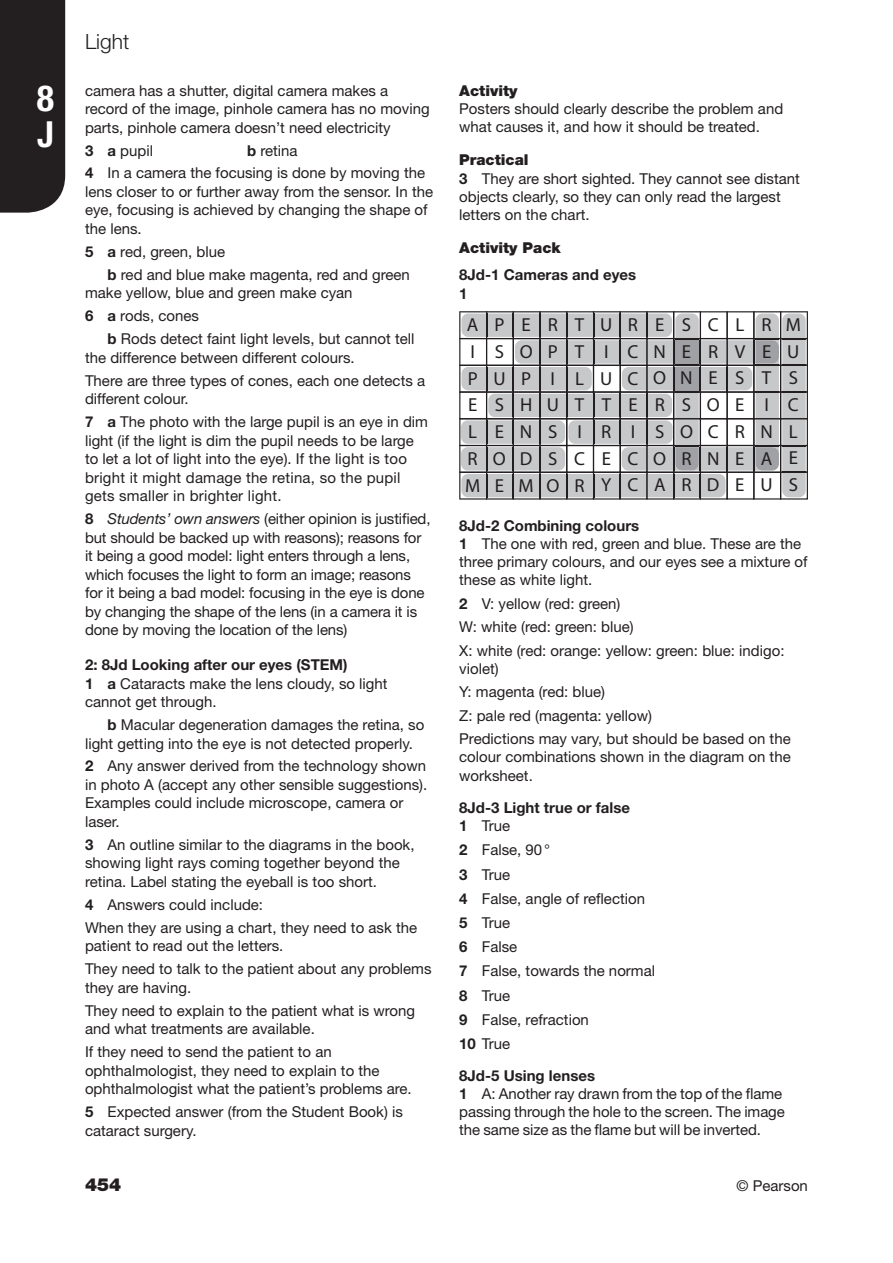
<style>
.page{position:relative;width:893px;height:1263px;background:#fff}
.page>*{position:absolute;margin:0;border:0;box-sizing:border-box;transform-origin:0 0}
.t1{font:700 condensed 36px/36px "Helvetica Neue LT Pro";color:#fff}
.t2{font:300 21px "Helvetica Neue LT Pro";color:#231f20}
.t3{font:18.9px/26.7px "Myriad Pro";letter-spacing:.9em;color:#231f20}
.t4{font:900 18px "Helvetica Neue LT Pro";color:#231f20}
.t5{font:15px/18.5px "Helvetica Neue LT Pro";color:#231f20}
.t6{font:700 15px/18.1px "Helvetica Neue LT Pro";color:#231f20}
.t7{font:900 15px "Helvetica Neue LT Pro";color:#231f20}
.s1{font-weight:700}
.s2{font-style:italic}
.s3{font-weight:900}
.s4{font-weight:400}
</style>
<div class="page">
<div style="left:0;top:0;width:65px;height:213px;background:#231f20"></div>
<svg style="left:459px;top:311px;width:349px;height:189px"></svg>
<h1 class="t1" style="left:37px;top:80px;width:19px">8<br>J</h1>
<h2 class="t2" style="left:85px;top:29px;width:46px">Light</h2>
<p class="t5" style="left:85px;top:81px;width:346px">camera has a shutter, digital camera makes a record of the image, pinhole camera has no moving parts, pinhole camera doesn’t need electricity</p>
<p class="t5" style="left:85px;top:141px;width:70px"><span class="s1">3 a</span> pupil</p>
<p class="t5" style="left:85px;top:138px;width:342px;line-height:23px;text-indent:162px"><span class="s1">b</span> retina<br><span class="s1">4</span> In a camera the focusing is done by moving the</p>
<p class="t5" style="left:85px;top:182px;width:350px">lens closer to or further away from the sensor. In the eye, focusing is achieved by changing the shape of the lens.</p>
<p class="t5" style="left:108px;top:240px;width:304px;line-height:23px;text-indent:-22px"><span class="s1">5 a</span> red, green, blue<br><span class="s1">b</span> red and blue make magenta, red and green</p>
<p class="t5" style="left:85px;top:281px;width:269px;line-height:23px">make yellow, blue and green make cyan<br><span class="s1">6 a</span> rods, cones</p>
<p class="t5" style="left:85px;top:329px;width:331px;text-indent:22px"><span class="s1">b</span> rods detect faint light levels, but cannot tell the difference between different colours.</p>
<p class="t5" style="left:85px;top:371px;width:342px">There are three types of cones, each one detects a different colour.</p>
<p class="t5" style="left:85px;top:412px;width:344px"><span class="s1">7 a</span> The photo with the large pupil is an eye in dim light (if the light is dim the pupil needs to be large to let a lot of light into the eye). If the light is too bright it might damage the retina, so the pupil gets smaller in brighter light.</p>
<p class="t5" style="left:85px;top:509px;width:347px"><span class="s1">8</span> <span class="s2">Students’ own answers</span> (either opinion is justified, but should be backed up with reasons); reasons for it being a good model: light enters through a lens, which focuses the light to form an image; reasons for it being a bad model: focusing in the eye is done by changing the shape of the lens (in a camera it is done by moving the location of the lens)</p>
<p class="t5" style="left:85px;top:655px;width:304px"><span class="s1">2: 8Jd Looking after our eyes (STEM)<br>1 a</span> Cataracts make the lens cloudy, so light cannot get through.</p>
<p class="t5" style="left:85px;top:715px;width:341px;text-indent:22px"><span class="s1">b</span> Macular degeneration damages the retina, so light getting into the eye is not detected properly.</p>
<p class="t5" style="left:85px;top:756px;width:344px"><span class="s1">2</span> Any answer derived from the technology shown in photo A (accept any other sensible suggestions).<br>Examples could include microscope, camera or laser.</p>
<p class="t5" style="left:85px;top:835px;width:331px"><span class="s1">3</span> An outline similar to the diagrams in the book, showing light rays coming together beyond the retina. Label stating the eyeball is too short.</p>
<p class="t5" style="left:85px;top:893px;width:334px;line-height:23px"><span class="s1">4</span> Answers could include:<br>When they are using a chart, they need to ask the</p>
<p class="t5" style="left:85px;top:934px;width:348px;line-height:23px">patient to read out the letters.<br>They need to talk to the patient about any problems</p>
<p class="t5" style="left:85px;top:975px;width:332px;line-height:23px">they are having.<br>They need to explain to the patient what is wrong</p>
<p class="t5" style="left:85px;top:1017px;width:248px;line-height:23px">and what treatments are available.<br>If they need to send the patient to an</p>
<p class="t5" style="left:85px;top:1061px;width:328px">ophthalmologist, they need to explain to the ophthalmologist what the patient’s problems are.</p>
<p class="t5" style="left:85px;top:1102px;width:319px"><span class="s1">5</span> Expected answer (from the Student Book) is cataract surgery.</p>
<p class="t7" style="left:459px;top:81px;width:60px">Activity</p>
<p class="t5" style="left:459px;top:99px;width:325px">Posters should clearly describe the problem and what causes it, and how it should be treated.</p>
<p class="t5" style="left:459px;top:151px;width:342px"><span class="s3">Practical<br></span><span class="s1">3</span> They are short sighted. They cannot see distant objects clearly, so they can only read the largest letters on the chart.</p>
<p class="t7" style="left:459px;top:239px;width:103px">Activity Pack</p>
<p class="t6" style="left:459px;top:265px;width:178px">8Jd-1 Cameras and eyes<br>1</p>
<p class="t3" style="left:465px;top:311px;width:17px">A<br>I<br>P<br>E<br>L<br>R<br>M</p>
<p class="t3" style="left:494px;top:311px;width:308px">PERTURESCLRM</p>
<p class="t3" style="left:493px;top:338px;width:14px;text-align:justify">S U S E O E</p>
<p class="t3" style="left:519px;top:338px;width:17px">O<br>P<br>H<br>N<br>D<br>M</p>
<p class="t3" style="left:546px;top:338px;width:14px">P<br>I<br>U<br>S<br>S<br>O</p>
<p class="t3" style="left:574px;top:338px;width:12px">T<br>L<br>T<br>I<br>C<br>R</p>
<p class="t3" style="left:600px;top:338px;width:14px">I<br>U<br>T<br>R<br>E<br>Y</p>
<p class="t3" style="left:628px;top:338px;width:12px">C<br>C<br>E<br>I<br>C<br>C</p>
<p class="t3" style="left:653px;top:338px;width:15px;text-align:justify">N O R S O A</p>
<p class="t3" style="left:680px;top:338px;width:14px;text-align:justify">E N S O R R</p>
<p class="t3" style="left:707px;top:338px;width:14px;text-align:justify">R E O C N D</p>
<p class="t3" style="left:735px;top:338px;width:12px;text-align:justify">V S E R E E</p>
<p class="t3" style="left:760px;top:338px;width:14px">E<br>T<br>I<br>N<br>A<br>U</p>
<p class="t3" style="left:787px;top:338px;width:14px;text-align:justify">U S C L E S</p>
<p class="t5" style="left:459px;top:516px;width:350px"><span class="s1">8Jd-2 Combining colours<br>1</span> The one with red, green and blue. These are the three primary colours, and our eyes see a mixture of these as white light.</p>
<p class="t5" style="left:459px;top:591px;width:327px;line-height:23.4px"><span class="s1">2</span> V: yellow (red: green)<br>W: white (red: green: blue)<br>X: white (red: orange: yellow: green: blue: indigo:</p>
<p class="t5" style="left:459px;top:656px;width:333px;line-height:23.4px">violet)<br>Y: magenta (red: blue)<br>Z: pale red (magenta: yellow)<br>Predictions may vary, but should be based on the</p>
<p class="t5" style="left:459px;top:747px;width:333px">colour combinations shown in the diagram on the worksheet.</p>
<p class="t6" style="left:459px;top:798px;width:172px">8Jd-3 Light true or false<br>1 <span class="s4">True</span></p>
<p class="t5" style="left:459px;top:837px;width:197px;line-height:24.2px"><span class="s1">2</span> False, 90 °<br><span class="s1">3</span> True<br><span class="s1">4</span> False, angle of reflection<br><span class="s1">5</span> True<br><span class="s1">6</span> False<br><span class="s1">7</span> False, towards the normal<br><span class="s1">8</span> True<br><span class="s1">9</span> False, refraction<br><span class="s1">10</span> True</p>
<p class="t5" style="left:459px;top:1066px;width:327px"><span class="s1">8Jd-5 Using lenses<br>1</span> A: Another ray drawn from the top of the flame passing through the hole to the screen. The image the same size as the flame but will be inverted.</p>
<p class="t4" style="left:85px;top:1173px;width:38px">454</p>
<p class="t5" style="left:736px;top:1176px;width:73px">© Pearson</p>
</div>
